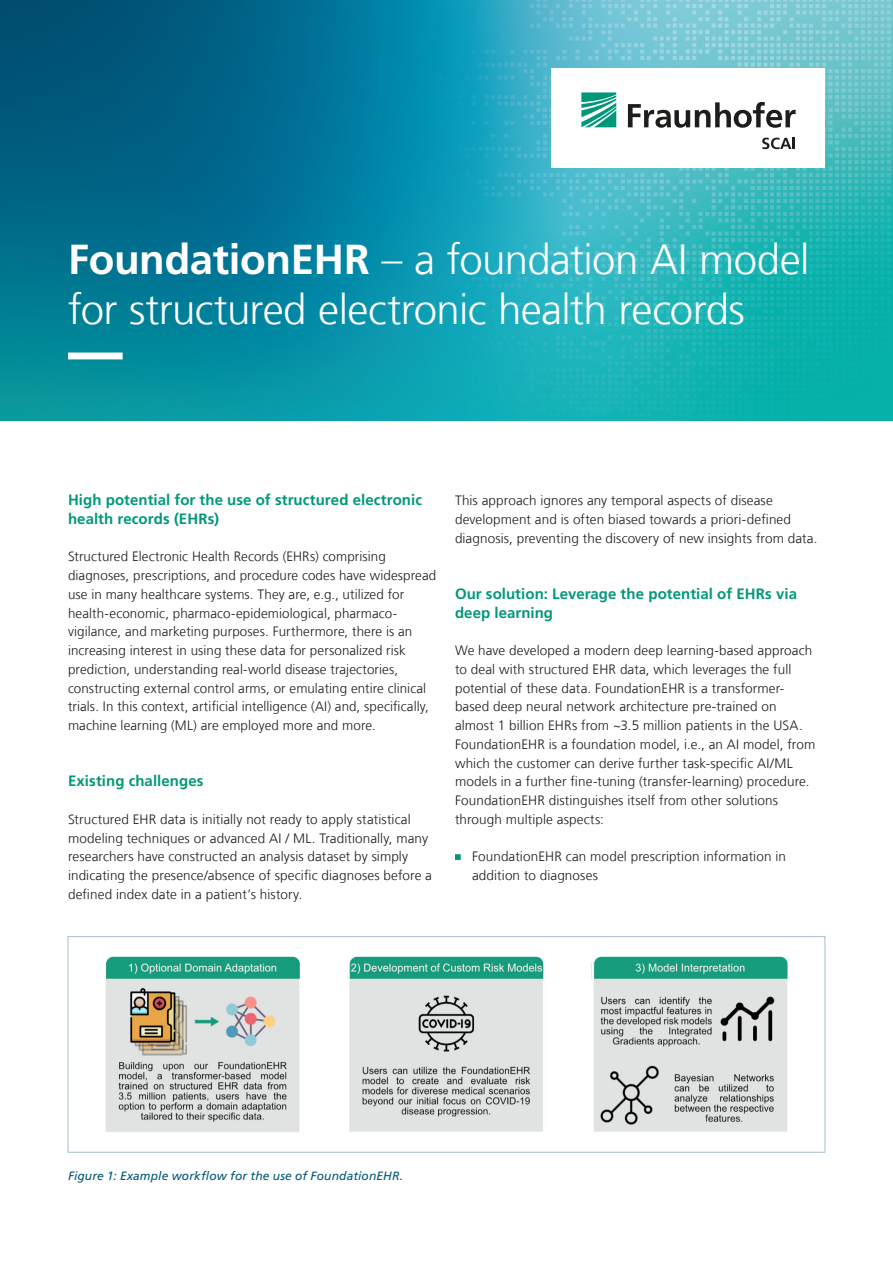
<style>
.page{position:relative;width:893px;height:1263px;background:#fff}
.page>*{position:absolute;margin:0;border:0;box-sizing:border-box;transform-origin:0 0}
.t1{font:300 42px/50.4px "Frutiger LT Com";letter-spacing:-.015em;color:#fff}
.t2{font:700 15px/18.8px "Frutiger LT Com";letter-spacing:.005em;color:#009879}
.t3{font:300 13.5px/18.8px "Frutiger LT Com";letter-spacing:.01em;color:#1d1d1b}
.t4{font:italic 12px "Frutiger LT Com";letter-spacing:.01em;color:#005578}
.s1{font-weight:700}
</style>
<div class="page">
<img style="left:0;top:0;width:893px;height:421px">
<div style="left:552px;top:68px;width:273px;height:99px;background:#fff"></div>
<svg style="left:581px;top:92px;width:35px;height:35px"></svg>
<svg style="left:628px;top:102px;width:168px;height:26px"></svg>
<svg style="left:762px;top:138px;width:33px;height:11px"></svg>
<svg style="left:455px;top:854px;width:6px;height:6px"></svg>
<svg style="left:68px;top:352px;width:782px;height:7px;background:#1da9b3"></svg>
<div style="left:68px;top:936px;width:757px;height:216px;border:1px solid #a6bdca"></div>
<img style="left:105px;top:956px;width:196px;height:176px">
<img style="left:349px;top:956px;width:195px;height:176px">
<img style="left:593px;top:956px;width:195px;height:176px">
<h1 class="t1" style="left:68px;top:235px;width:743px"><span class="s1">FoundationEHR</span> – a foundation AI model for structured electronic health records</h1>
<p class="t2" style="left:68px;top:491px;width:355px">High potential for the use of structured electronic health records (EHRs)</p>
<p class="t3" style="left:68px;top:547px;width:370px">Structured Electronic Health Records (EHRs) comprising diagnoses, prescriptions, and procedure codes have widespread use in many healthcare systems. They are, e.g., utilized for health-economic, pharmaco-epidemiological, pharmaco&shy;vigilance, and marketing purposes. Furthermore, there is an increasing interest in using these data for personalized risk prediction, understanding real-world disease trajectories, constructing external control arms, or emulating entire clinical trials. In this context, artificial intelligence (AI) and, specifically, machine learning (ML) are employed more and more.</p>
<p class="t2" style="left:68px;top:772px;width:137px">Existing challenges</p>
<p class="t3" style="left:68px;top:810px;width:365px">Structured EHR data is initially not ready to apply statistical modeling techniques or advanced AI / ML. Traditionally, many researchers have constructed an analysis dataset by simply indicating the presence/absence of specific diagnoses before a defined index date in a patient’s history.</p>
<p class="t3" style="left:455px;top:491px;width:364px">This approach ignores any temporal aspects of disease development and is often biased towards a priori-defined diagnosis, preventing the discovery of new insights from data.</p>
<p class="t2" style="left:455px;top:584px;width:344px">Our solution: Leverage the potential of EHRs via deep learning</p>
<p class="t3" style="left:455px;top:641px;width:362px">We have developed a modern deep learning-based approach to deal with structured EHR data, which leverages the full potential of these data. FoundationEHR is a transformer&shy;based deep neural network architecture pre-trained on almost 1 billion EHRs from ~3.5 million patients in the USA.<br>FoundationEHR is a foundation model, i.e., an AI model, from which the customer can derive further task-specific AI/ML models in a further fine-tuning (transfer-learning) procedure.<br>FoundationEHR distinguishes itself from other solutions through multiple aspects:</p>
<p class="t3" style="left:472px;top:847px;width:315px">FoundationEHR can model prescription information in addition to diagnoses</p>
<p class="t4" style="left:68px;top:1169px;width:337px">Figure 1: Example workflow for the use of FoundationEHR.</p>
</div>
